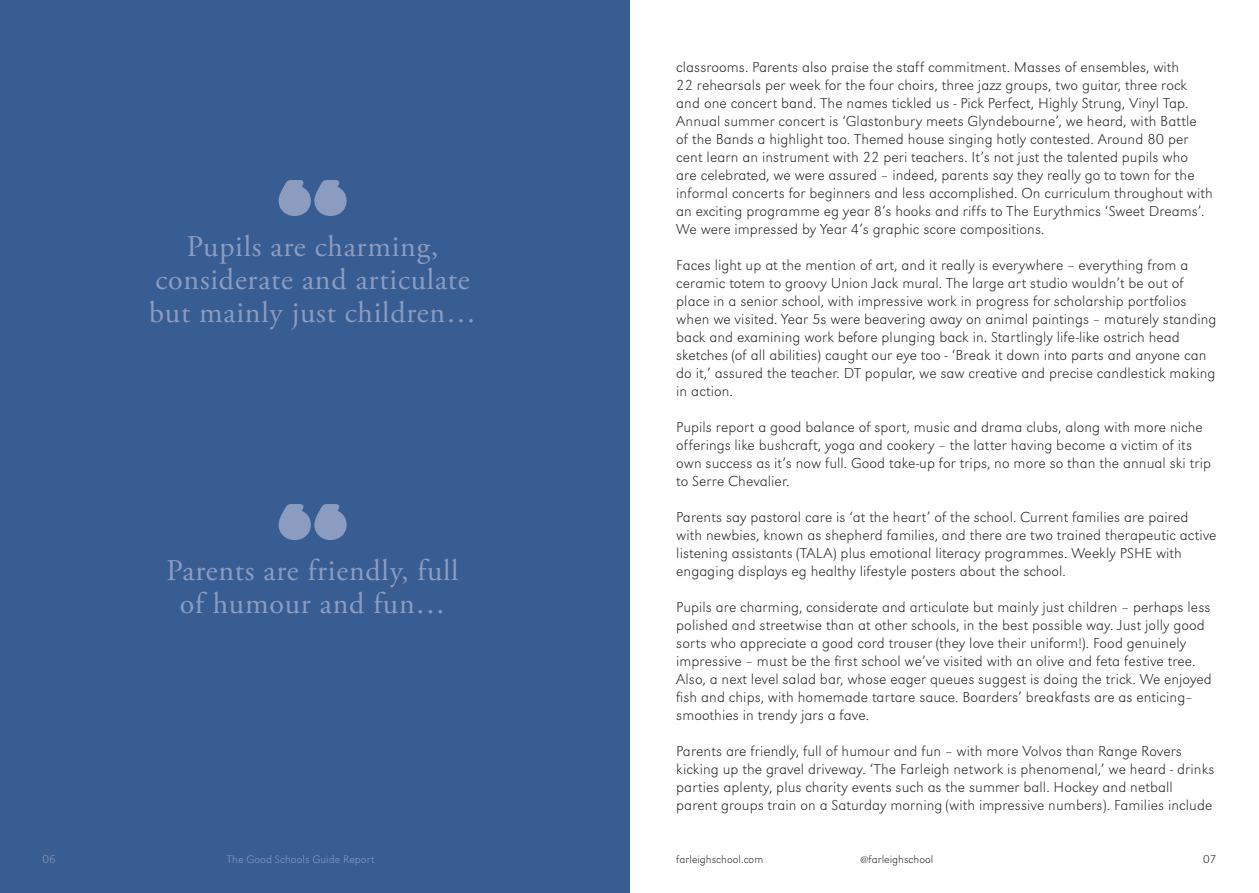
<style>
.page{position:relative;width:1259px;height:893px;background:#fff}
.page>*{position:absolute;margin:0;border:0;box-sizing:border-box;transform-origin:0 0}
.Small_Heading{font:30px/33px "Adobe Garamond Pro";letter-spacing:.025em;color:#8c9cc1;text-align:center}
.Body_copy_-_sans-serif{font:300 expanded 15px/18px "URW Grotesk Wid";letter-spacing:.005em;color:#231f20}
.t1{font:300 expanded 12px "URW Grotesk Wid";color:#231f20}
.Body_copy_-_sans-serif-2{font:300 expanded 12px "URW Grotesk Wid";color:#8c9cc1}
.t2{font:300 expanded 11.25px "URW Grotesk Wid";letter-spacing:.005em;color:#231f20}
.Body_copy_-_sans-serif-3{font:300 expanded 11.25px "URW Grotesk Wid";letter-spacing:.005em;color:#8c9cc1}
</style>
<div class="page">
<div style="left:0;top:0;width:629px;height:893px;background:#385d92"></div>
<svg style="left:279px;top:180px;width:68px;height:36px"></svg>
<svg style="left:279px;top:504px;width:68px;height:36px"></svg>
<p class="Small_Heading" style="left:149px;top:231px;width:328px">Pupils are charming, considerate and articulate but mainly just children…</p>
<p class="Small_Heading" style="left:166px;top:555px;width:294px">Parents are friendly, full of humour and fun…</p>
<p class="Body_copy_-_sans-serif-2" style="left:43px;top:852px;width:15px">06</p>
<p class="Body_copy_-_sans-serif-3" style="left:227px;top:852px;width:149px">The Good Schools Guide Report</p>
<p class="Body_copy_-_sans-serif" style="left:676px;top:58px;width:538px">classrooms. Parents also praise the staff commitment. Masses of ensembles, with<br>22 rehearsals per week for the four choirs, three jazz groups, two guitar, three rock and one concert band. The names tickled us - Pick Perfect, Highly Strung, Vinyl Tap.<br>Annual summer concert is ‘Glastonbury meets Glyndebourne’, we heard, with Battle<br>of the Bands a highlight too. Themed house singing hotly contested. Around 80 per cent learn an instrument with 22 peri teachers. It’s not just the talented pupils who<br>are celebrated, we were assured – indeed, parents say they really go to town for the informal concerts for beginners and less accomplished. On curriculum throughout with an exciting programme eg year 8’s hooks and riffs to The Eurythmics ‘Sweet Dreams’.<br>We were impressed by Year 4’s graphic score compositions.</p>
<p class="Body_copy_-_sans-serif" style="left:676px;top:256px;width:542px">Faces light up at the mention of art, and it really is everywhere – everything from a ceramic totem to groovy Union Jack mural. The large art studio wouldn’t be out of place in a senior school, with impressive work in progress for scholarship portfolios when we visited. Year 5s were beavering away on animal paintings – maturely standing back and examining work before plunging back in. Startlingly life-like ostrich head sketches (of all abilities) caught our eye too - ‘Break it down into parts and anyone can do it,’ assured the teacher. DT popular, we saw creative and precise candlestick making in action.</p>
<p class="Body_copy_-_sans-serif" style="left:676px;top:418px;width:536px">Pupils report a good balance of sport, music and drama clubs, along with more niche offerings like bushcraft, yoga and cookery – the latter having become a victim of its own success as it’s now full. Good take-up for trips, no more so than the annual ski trip to Serre Chevalier.</p>
<p class="Body_copy_-_sans-serif" style="left:676px;top:508px;width:542px">Parents say pastoral care is ‘at the heart’ of the school. Current families are paired with newbies, known as shepherd families, and there are two trained therapeutic active listening assistants (TALA) plus emotional literacy programmes. Weekly PSHE with engaging displays eg healthy lifestyle posters about the school.</p>
<p class="Body_copy_-_sans-serif" style="left:676px;top:598px;width:537px">Pupils are charming, considerate and articulate but mainly just children – perhaps less polished and streetwise than at other schools, in the best possible way. Just jolly good sorts who appreciate a good cord trouser (they love their uniform!). Food genuinely impressive – must be the first school we’ve visited with an olive and feta festive tree.<br>Also, a next level salad bar, whose eager queues suggest is doing the trick. We enjoyed fish and chips, with homemade tartare sauce. Boarders’ breakfasts are as enticing– smoothies in trendy jars a fave.</p>
<p class="Body_copy_-_sans-serif" style="left:676px;top:742px;width:539px">Parents are friendly, full of humour and fun – with more Volvos than Range Rovers kicking up the gravel driveway. ‘The Farleigh network is phenomenal,’ we heard - drinks parties aplenty, plus charity events such as the summer ball. Hockey and netball parent groups train on a Saturday morning (with impressive numbers). Families include</p>
<p class="t2" style="left:676px;top:852px;width:89px">farleighschool.com</p>
<p class="t2" style="left:860px;top:852px;width:74px">@farleighschool</p>
<p class="t1" style="left:1203px;top:852px;width:15px">07</p>
</div>
